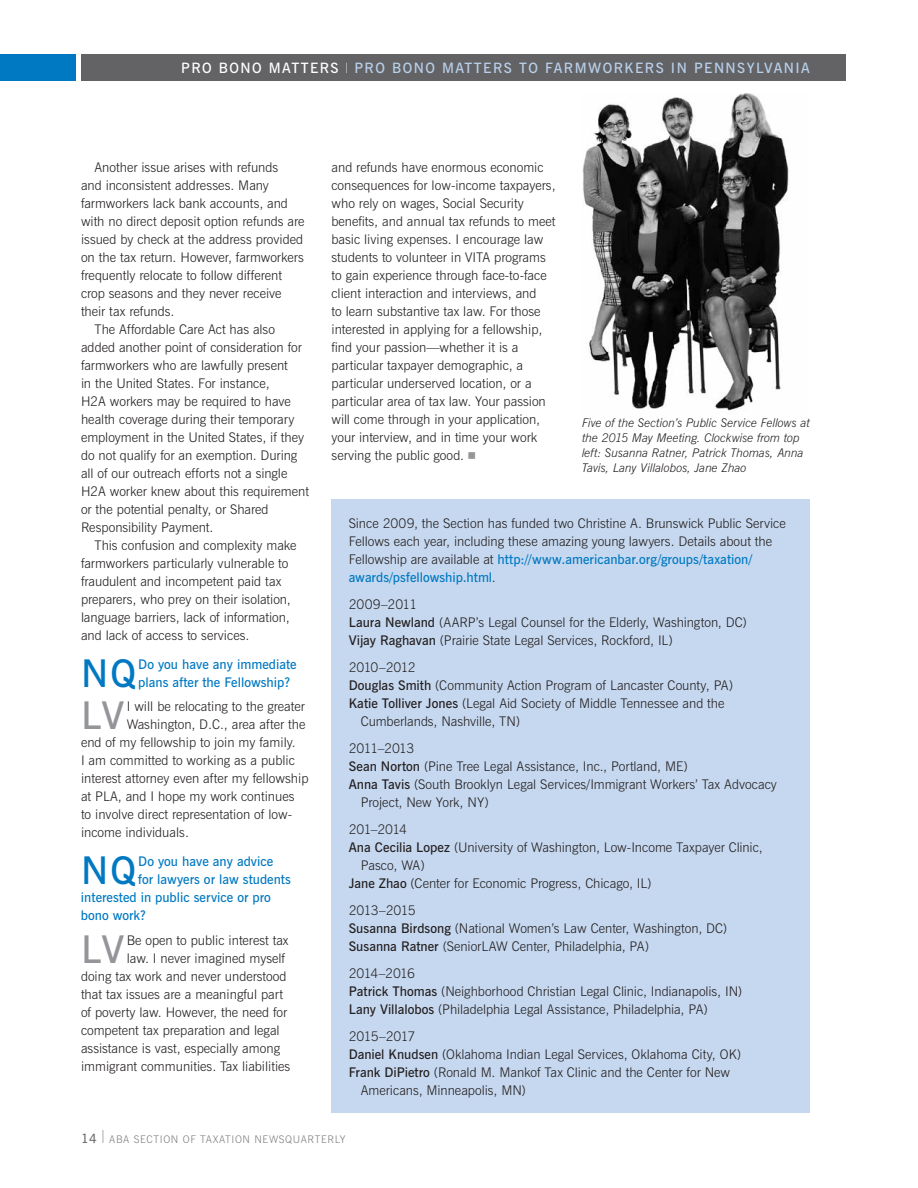
<style>
.page{position:relative;width:918px;height:1188px;background:#fff}
.page>*{position:absolute;margin:0;border:0;box-sizing:border-box;transform-origin:0 0}
.t1{font:600 38.1px "News Gothic BT";color:#0079c2}
.t2{font:600 38.1px "News Gothic BT";color:#939598}
.t3{font:600 14.25px "News Gothic BT";letter-spacing:.1em;color:#b9d0eb}
.t4{font:300 13.35px/18px "News Gothic BT";color:#231f20}
.t5{font:600 13.35px/18px "News Gothic BT";color:#0079c2}
.t6{font:300 13.35px "News Gothic BT";letter-spacing:-.05em;color:#231f20}
.t7{font:300 13.35px "News Gothic BT";letter-spacing:-.055em;color:#231f20}
.t8{font:italic 300 12px/15px "News Gothic BT";color:#231f20}
.t9{font:300 10.5px "News Gothic BT";letter-spacing:.06em;color:#808285}
.s1{color:#fff}
.s2{font-weight:300;color:#fff}
.s3{font-weight:600;color:#0079c2}
.s4{font-weight:600}
.s5{font-weight:600;font-size:12.75px;color:#6c6d70}
.s6{font-size:18px}
</style>
<div class="page">
<div style="left:81px;top:54px;width:765px;height:27px;background:#636366"></div>
<div style="left:0;top:54px;width:76px;height:27px;background:#0079c2"></div>
<div style="left:331px;top:500px;width:478px;height:613px;background:#c6d8ef"></div>
<img style="left:582px;top:93px;width:207px;height:318px">
<p class="t3" style="left:181px;top:59px;width:630px"><span class="s1">PRO BONO MATTERS</span> <span class="s2">I</span> PRO BONO MATTERS TO FARMWORKERS IN PENNSYLVANIA</p>
<p class="t4" style="left:95px;top:158px;width:185px">Another issue arises with refunds</p>
<p class="t4" style="left:81px;top:176px;width:189px">and inconsistent addresses. Many</p>
<p class="t4" style="left:81px;top:194px;width:209px">farmworkers lack bank accounts, and</p>
<p class="t4" style="left:81px;top:212px;width:225px">with no direct deposit option refunds are</p>
<p class="t4" style="left:81px;top:230px;width:224px">issued by check at the address provided</p>
<p class="t4" style="left:81px;top:248px;width:224px">on the tax return. However, farmworkers</p>
<p class="t4" style="left:81px;top:266px;width:202px">frequently relocate to follow different</p>
<p class="t4" style="left:81px;top:284px;width:202px">crop seasons and they never receive</p>
<p class="t4" style="left:81px;top:302px;width:95px">their tax refunds.</p>
<p class="t4" style="left:95px;top:320px;width:182px">The Affordable Care Act has also</p>
<p class="t4" style="left:81px;top:338px;width:222px">added another point of consideration for</p>
<p class="t4" style="left:81px;top:356px;width:208px">farmworkers who are lawfully present</p>
<p class="t4" style="left:81px;top:374px;width:190px">in the United States. For instance,</p>
<p class="t4" style="left:81px;top:392px;width:211px">H2A workers may be required to have</p>
<p class="t4" style="left:81px;top:410px;width:215px">health coverage during their temporary</p>
<p class="t4" style="left:81px;top:428px;width:225px">employment in the United States, if they</p>
<p class="t4" style="left:81px;top:446px;width:218px">do not qualify for an exemption. During</p>
<p class="t4" style="left:81px;top:464px;width:208px">all of our outreach efforts not a single</p>
<p class="t4" style="left:81px;top:482px;width:229px">H2A worker knew about this requirement</p>
<p class="t4" style="left:81px;top:500px;width:189px">or the potential penalty, or Shared</p>
<p class="t4" style="left:81px;top:518px;width:134px">Responsibility Payment.</p>
<p class="t4" style="left:95px;top:536px;width:204px">This confusion and complexity make</p>
<p class="t4" style="left:81px;top:554px;width:209px">farmworkers particularly vulnerable to</p>
<p class="t4" style="left:81px;top:572px;width:202px">fraudulent and incompetent paid tax</p>
<p class="t4" style="left:81px;top:590px;width:211px">preparers, who prey on their isolation,</p>
<p class="t4" style="left:81px;top:608px;width:210px">language barriers, lack of information,</p>
<p class="t4" style="left:81px;top:626px;width:170px">and lack of access to services.</p>
<h1 class="t1" style="left:81px;top:650px;width:57px">NQ</h1>
<p class="t5" style="left:138px;top:655px;width:160px">Do you have any immediate plans after the Fellowship?</p>
<h1 class="t2" style="left:81px;top:693px;width:45px">LV</h1>
<p class="t4" style="left:127px;top:698px;width:180px">I will be relocating to the greater</p>
<p class="t4" style="left:127px;top:716px;width:180px">Washington, D.C., area after the</p>
<p class="t4" style="left:81px;top:734px;width:216px">end of my fellowship to join my family.</p>
<p class="t4" style="left:81px;top:752px;width:215px">I am committed to working as a public</p>
<p class="t4" style="left:81px;top:770px;width:229px">interest attorney even after my fellowship</p>
<p class="t4" style="left:81px;top:788px;width:215px">at PLA, and I hope my work continues</p>
<p class="t4" style="left:81px;top:806px;width:213px">to involve direct representation of low-</p>
<p class="t4" style="left:81px;top:824px;width:109px">income individuals.</p>
<h1 class="t1" style="left:81px;top:847px;width:57px">NQ</h1>
<p class="t5" style="left:138px;top:852px;width:137px">Do you have any advice</p>
<p class="t5" style="left:138px;top:870px;width:154px">for lawyers or law students</p>
<p class="t5" style="left:81px;top:888px;width:191px">interested in public service or pro</p>
<p class="t5" style="left:81px;top:906px;width:67px">bono work?</p>
<h1 class="t2" style="left:81px;top:926px;width:45px">LV</h1>
<p class="t4" style="left:127px;top:931px;width:163px">Be open to public interest tax</p>
<p class="t4" style="left:127px;top:949px;width:160px">law. I never imagined myself</p>
<p class="t4" style="left:81px;top:967px;width:207px">doing tax work and never understood</p>
<p class="t4" style="left:81px;top:985px;width:204px">that tax issues are a meaningful part</p>
<p class="t4" style="left:81px;top:1003px;width:208px">of poverty law. However, the need for</p>
<p class="t4" style="left:81px;top:1021px;width:200px">competent tax preparation and legal</p>
<p class="t4" style="left:81px;top:1039px;width:201px">assistance is vast, especially among</p>
<p class="t4" style="left:81px;top:1057px;width:211px">immigrant communities. Tax liabilities</p>
<p class="t4" style="left:332px;top:158px;width:226px">and refunds have enormous economic consequences for low-income taxpayers, who rely on wages, Social Security benefits, and annual tax refunds to meet basic living expenses. I encourage law students to volunteer in VITA programs to gain experience through face-to-face client interaction and interviews, and<br>to learn substantive tax law. For those interested in applying for a fellowship, find your passion—whether it is a particular taxpayer demographic, a particular underserved location, or a particular area of tax law. Your passion will come through in your application, your interview, and in time your work serving the public good.</p>
<p class="t8" style="left:582px;top:415px;width:230px">Five of the Section’s Public Service Fellows at the 2015 May Meeting. Clockwise from top left: Susanna Ratner, Patrick Thomas, Anna Tavis, Lany Villalobos, Jane Zhao</p>
<p class="t4" style="left:349px;top:514px;width:439px">Since 2009, the Section has funded two Christine A. Brunswick Public Service Fellows each year, including these amazing young lawyers. Details about the Fellowship are available at <span class="s3">http://www.americanbar.org/groups/taxation/ awards/psfellowship.html</span>.</p>
<p class="t4" style="left:349px;top:595px;width:400px">2009–2011<br><span class="s4">Laura Newland</span> (AARP’s Legal Counsel for the Elderly, Washington, DC)<br><span class="s4">Vijay Raghavan</span> (Prairie State Legal Services, Rockford, IL)</p>
<p class="t6" style="left:349px;top:659px;width:69px">2010–2012</p>
<p class="t4" style="left:349px;top:676px;width:386px"><span class="s4">Douglas Smith</span> (Community Action Program of Lancaster County, PA)</p>
<p class="t4" style="left:349px;top:694px;width:377px"><span class="s4">Katie Tolliver Jones</span> (Legal Aid Society of Middle Tennessee and the</p>
<p class="t4" style="left:361px;top:712px;width:161px">Cumberlands, Nashville, TN)</p>
<p class="t6" style="left:349px;top:740px;width:67px">2011–2013</p>
<p class="t4" style="left:349px;top:757px;width:341px"><span class="s4">Sean Norton</span> (Pine Tree Legal Assistance, Inc., Portland, ME)</p>
<p class="t4" style="left:349px;top:775px;width:430px"><span class="s4">Anna Tavis</span> (South Brooklyn Legal Services/Immigrant Workers’ Tax Advocacy</p>
<p class="t4" style="left:361px;top:793px;width:130px">Project, New York, NY)</p>
<p class="t4" style="left:349px;top:820px;width:60px">201–2014</p>
<p class="t4" style="left:349px;top:838px;width:415px"><span class="s4">Ana Cecilia Lopez</span> (University of Washington, Low-Income Taxpayer Clinic,</p>
<p class="t4" style="left:361px;top:856px;width:66px">Pasco, WA)</p>
<p class="t4" style="left:349px;top:874px;width:304px"><span class="s4">Jane Zhao</span> (Center for Economic Progress, Chicago, IL)</p>
<p class="t4" style="left:349px;top:901px;width:380px">2013–2015<br><span class="s4">Susanna Birdsong</span> (National Women’s Law Center, Washington, DC)<br><span class="s4">Susanna Ratner</span> (SeniorLAW Center, Philadelphia, PA)</p>
<p class="t4" style="left:349px;top:964px;width:395px">2014–2016<br><span class="s4">Patrick Thomas</span> (Neighborhood Christian Legal Clinic, Indianapolis, IN)<br><span class="s4">Lany Villalobos</span> (Philadelphia Legal Assistance, Philadelphia, PA)</p>
<p class="t7" style="left:349px;top:1028px;width:68px">2015–2017</p>
<p class="t4" style="left:349px;top:1045px;width:394px"><span class="s4">Daniel Knudsen</span> (Oklahoma Indian Legal Services, Oklahoma City, OK)</p>
<p class="t4" style="left:349px;top:1063px;width:383px"><span class="s4">Frank DiPietro</span> (Ronald M. Mankof Tax Clinic and the Center for New</p>
<p class="t4" style="left:361px;top:1081px;width:167px">Americans, Minneapolis, MN)</p>
<p class="t9" style="left:81px;top:1133px;width:266px"><span class="s5">14</span> <span class="s6">I</span> ABA SECTION OF TAXATION NEWSQUARTERLY</p>
</div>
